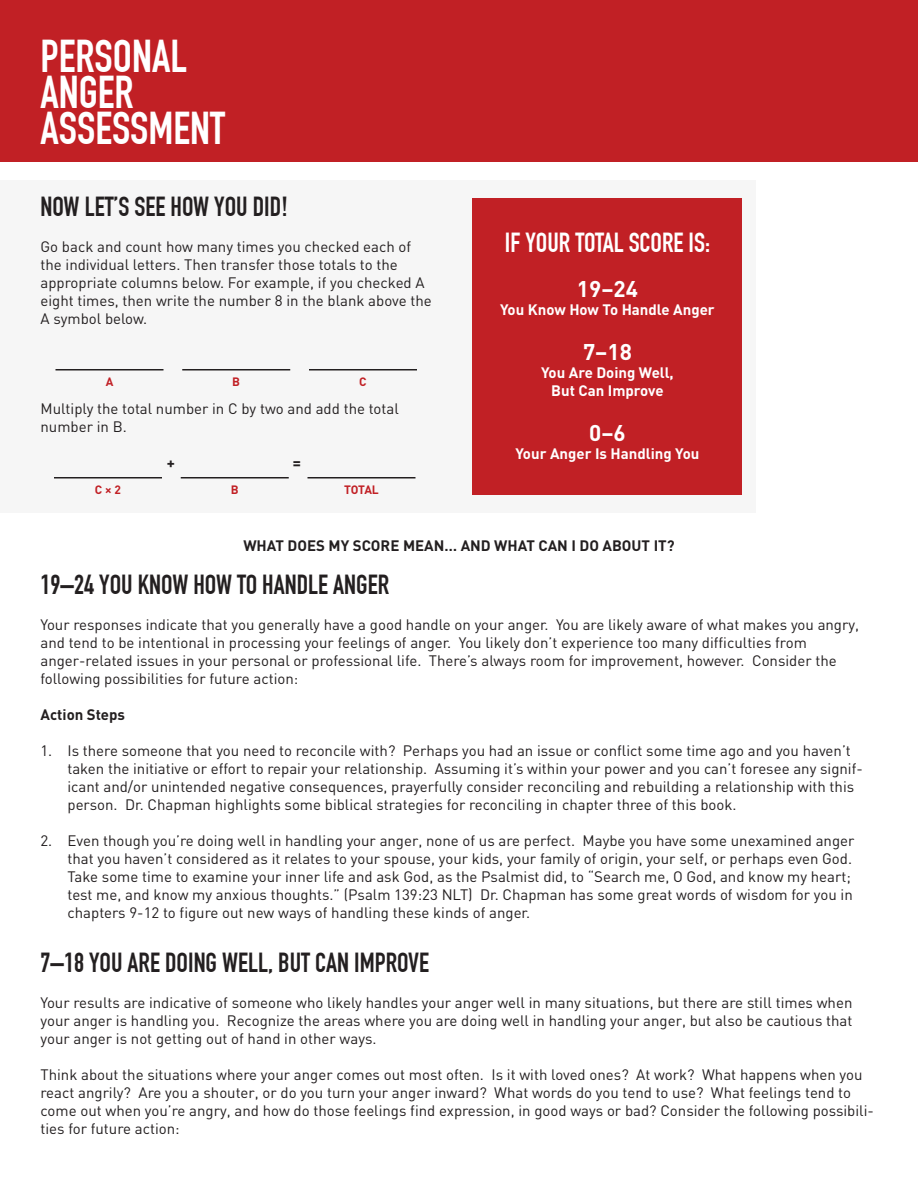
<style>
.page{position:relative;width:918px;height:1188px;background:#fff}
.page>*{position:absolute;margin:0;border:0;box-sizing:border-box;transform-origin:0 0}
.t1{font:700 45px/36px "DIN Condensed";color:#fff}
.t2{font:700 27px "DIN Condensed";color:#231f20}
.t3{font:700 27px "DIN Condensed";color:#fff}
.Body_Copy{font:700 22.5px "DIN";color:#fff}
.Body_Copy-2{font:15px/18px "DIN";color:#231f20}
.Body_Copy-3{font:700 15px/18px "DIN";color:#fff;text-align:center}
.Subtitle{font:700 15px "DIN";color:#231f20}
.Large_Numbers{font:700 12px "DIN";letter-spacing:-.02em;color:#c12025}
</style>
<div class="page">
<div style="left:0;top:0;width:918px;height:162px;background:#c12025"></div>
<div style="left:0;top:180px;width:756px;height:333px;background:#f6f6f6"></div>
<hr style="left:56px;top:369px;width:108px;height:1px;background:#231f20">
<hr style="left:309px;top:369px;width:108px;height:1px;background:#231f20">
<hr style="left:182px;top:369px;width:108px;height:1px;background:#231f20">
<hr style="left:54px;top:477px;width:108px;height:1px;background:#231f20">
<hr style="left:308px;top:477px;width:108px;height:1px;background:#231f20">
<hr style="left:181px;top:477px;width:108px;height:1px;background:#231f20">
<div style="left:472px;top:198px;width:270px;height:297px;background:#c12025"></div>
<p class="t1" style="left:40px;top:39px;width:186px">PERSONAL<br>ANGER<br>ASSESSMENT</p>
<p class="t2" style="left:40px;top:191px;width:249px">NOW LET’S SEE HOW YOU DID!</p>
<p class="Body_Copy-2" style="left:40px;top:237px;width:393px">Go back and count how many times you checked each of the individual letters. Then transfer those totals to the appropriate columns below. For example, if you checked A eight times, then write the number 8 in the blank above the A symbol below.</p>
<p class="Large_Numbers" style="left:106px;top:374px;width:9px">A</p>
<p class="Large_Numbers" style="left:232px;top:374px;width:9px">B</p>
<p class="Large_Numbers" style="left:359px;top:374px;width:9px">C</p>
<p class="Body_Copy-2" style="left:40px;top:399px;width:360px">Multiply the total number in C by two and add the total number in B.</p>
<p class="Subtitle" style="left:167px;top:453px;width:10px">+</p>
<p class="Subtitle" style="left:293px;top:453px;width:10px">=</p>
<p class="Large_Numbers" style="left:95px;top:482px;width:28px">C × 2</p>
<p class="Large_Numbers" style="left:231px;top:482px;width:9px">B</p>
<p class="Large_Numbers" style="left:344px;top:482px;width:36px">TOTAL</p>
<p class="t3" style="left:505px;top:227px;width:207px">IF YOUR TOTAL SCORE IS:</p>
<p class="Body_Copy" style="left:577px;top:274px;width:63px">19–24</p>
<p class="Body_Copy-3" style="left:500px;top:300px;width:216px">You Know How To Handle Anger</p>
<p class="Body_Copy" style="left:583px;top:337px;width:50px">7–18</p>
<p class="Body_Copy-3" style="left:541px;top:363px;width:134px">You Are Doing Well,<br>But Can Improve</p>
<p class="Body_Copy" style="left:589px;top:418px;width:38px">0–6</p>
<p class="Body_Copy-3" style="left:516px;top:444px;width:185px">Your Anger Is Handling You</p>
<p class="Subtitle" style="left:243px;top:535px;width:433px">WHAT DOES MY SCORE MEAN… AND WHAT CAN I DO ABOUT IT?</p>
<p class="t2" style="left:40px;top:569px;width:350px">19–24 YOU KNOW HOW TO HANDLE ANGER</p>
<p class="Body_Copy-2" style="left:40px;top:615px;width:820px">Your responses indicate that you generally have a good handle on your anger. You are likely aware of what makes you angry, and tend to be intentional in processing your feelings of anger. You likely don’t experience too many difficulties from anger-related issues in your personal or professional life. There’s always room for improvement, however. Consider the following possibilities for future action:</p>
<p class="Subtitle" style="left:40px;top:705px;width:86px">Action Steps</p>
<p class="Body_Copy-2" style="left:68px;top:741px;width:797px;text-indent:-27px">1. Is there someone that you need to reconcile with? Perhaps you had an issue or conflict some time ago and you haven’t taken the initiative or effort to repair your relationship. Assuming it’s within your power and you can’t foresee any signif&shy;icant and/or unintended negative consequences, prayerfully consider reconciling and rebuilding a relationship with this person. Dr. Chapman highlights some biblical strategies for reconciling in chapter three of this book.</p>
<p class="Body_Copy-2" style="left:68px;top:831px;width:788px;text-indent:-27px">2. Even though you’re doing well in handling your anger, none of us are perfect. Maybe you have some unexamined anger that you haven’t considered as it relates to your spouse, your kids, your family of origin, your self, or perhaps even God.<br>Take some time to examine your inner life and ask God, as the Psalmist did, to “Search me, O God, and know my heart; test me, and know my anxious thoughts.” (Psalm 139:23 NLT) Dr. Chapman has some great words of wisdom for you in chapters 9-12 to figure out new ways of handling these kinds of anger.</p>
<p class="t2" style="left:40px;top:947px;width:390px">7–18 YOU ARE DOING WELL, BUT CAN IMPROVE</p>
<p class="Body_Copy-2" style="left:40px;top:993px;width:813px;text-align:justify">Your results are indicative of someone who likely handles your anger well in many situations, but there are still times when your anger is handling you. Recognize the areas where you are doing well in handling your anger, but also be cautious that your anger is not getting out of hand in other ways.</p>
<p class="Body_Copy-2" style="left:40px;top:1065px;width:835px">Think about the situations where your anger comes out most often. Is it with loved ones? At work? What happens when you react angrily? Are you a shouter, or do you turn your anger inward? What words do you tend to use? What feelings tend to come out when you’re angry, and how do those feelings find expression, in good ways or bad? Consider the following possibili&shy;ties for future action:</p>
</div>
